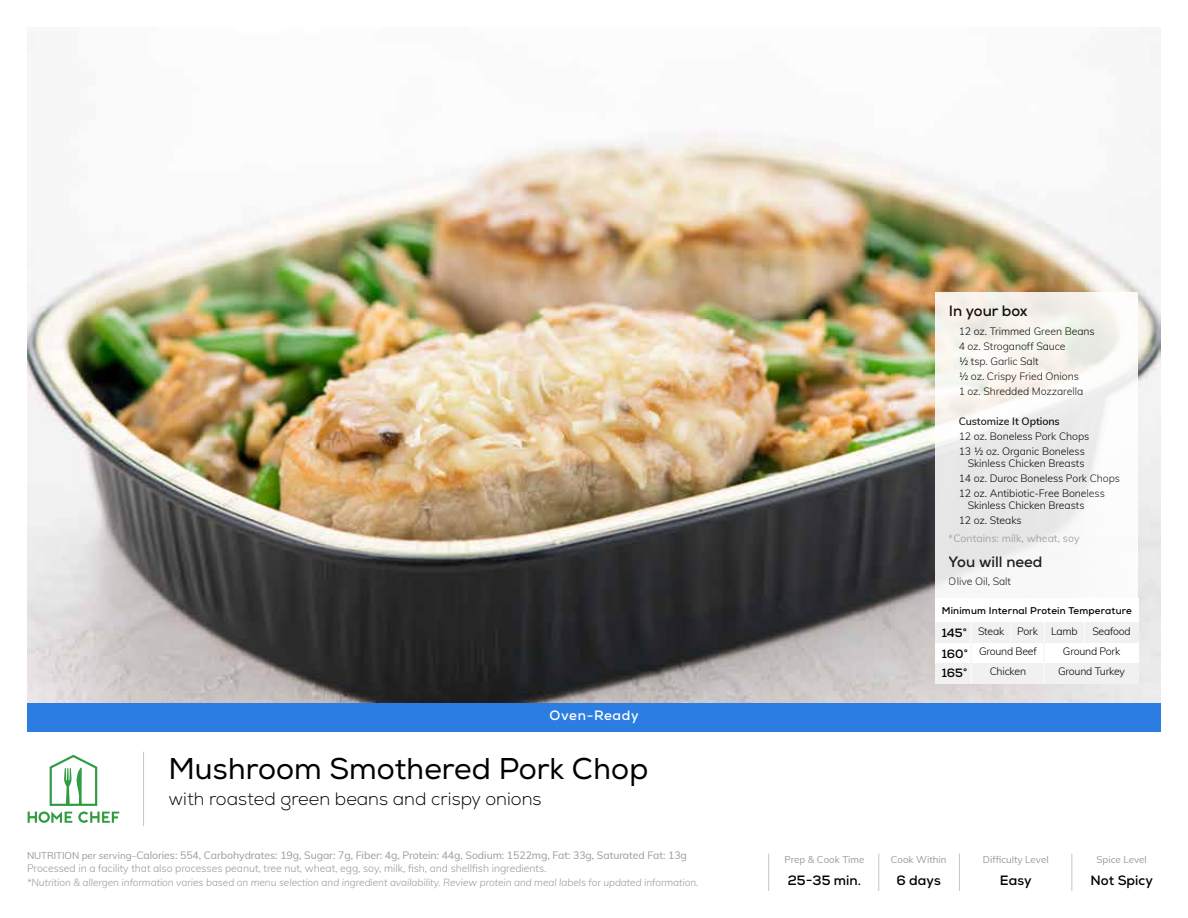
<style>
.page{position:relative;width:1188px;height:918px;background:#fff}
.page>*{position:absolute;margin:0;border:0;box-sizing:border-box;transform-origin:0 0}
.t1{font:30px "Nexa";color:#000}
.t2{font:300 18px "Nexa";color:#000}
.t3{font:700 15px "Nexa";color:#000}
.t4{font:700 13.5px "Nexa";color:#000}
.t5{font:700 13.5px "Nexa";letter-spacing:.05em;color:#fff}
.t6{font:700 12px/20px "Nexa";color:#000;text-align:justify}
.t7{font:300 10.5px/15px "Muli";letter-spacing:-.005em;color:#000}
.t8{font:300 10.5px/13.5px "Muli";letter-spacing:-.005em;color:#9a9a9a}
.t9{font:10.5px "Muli";color:#9a9a9a}
.t10{font:600 10.5px "Muli";letter-spacing:-.005em;color:#000}
.t11{font:italic 300 10.2px "Muli";letter-spacing:-.005em;color:#9a9a9a}
.t12{font:9.75px "Muli";color:#9a9a9a}
.t13{font:700 9.75px "Nexa";letter-spacing:.02em;color:#000}
.s1{font-weight:400;font-size:9.75px}
.s2{font-weight:400}
</style>
<div class="page">
<img style="left:27px;top:130px;width:1134px;height:573px">
<hr style="left:143px;top:752px;width:1px;height:74px;background:#c7c6c5">
<hr style="left:878px;top:854px;width:1px;height:37px;background:#c7c6c5">
<hr style="left:768px;top:854px;width:1px;height:37px;background:#c7c6c5">
<hr style="left:959px;top:854px;width:1px;height:37px;background:#c7c6c5">
<hr style="left:1071px;top:854px;width:1px;height:37px;background:#c7c6c5">
<svg style="left:28px;top:755px;width:91px;height:68px"></svg>
<svg style="left:935px;top:292px;width:203px;height:307px"></svg>
<div style="left:935px;top:599px;width:203px;height:85px;background:#fff"></div>
<div style="left:935px;top:663px;width:203px;height:21px;background:#f1f1f1"></div>
<div style="left:935px;top:622px;width:203px;height:21px;background:#f1f1f1"></div>
<div style="left:27px;top:703px;width:1134px;height:28px;background:#2b7de2"></div>
<p class="t5" style="left:550px;top:707px;width:91px">Oven-Ready</p>
<h1 class="t1" style="left:168px;top:751px;width:481px">Mushroom Smothered Pork Chop</h1>
<h2 class="t2" style="left:168px;top:788px;width:375px">with roasted green beans and crispy onions</h2>
<p class="t8" style="left:27px;top:848px;width:661px"><span class="s1">NUTRITION per serving–</span><span class="s2">Calories: 554, Carbohydrates: 19g, Sugar: 7g, Fiber: 4g, Protein: 44g, Sodium: 1522mg, Fat: 33g, Saturated Fat: 13g<br></span>Processed in a facility that also processes peanut, tree nut, wheat, egg, soy, milk, fish, and shellfish ingredients.</p>
<p class="t11" style="left:27px;top:875px;width:673px">*Nutrition &amp; allergen information varies based on menu selection and ingredient availability. Review protein and meal labels for updated information.</p>
<h3 class="t3" style="left:949px;top:302px;width:80px">In your box</h3>
<p class="t7" style="left:959px;top:323px;width:138px">12 oz. Trimmed Green Beans<br>4 oz. Stroganoff Sauce<br>½ tsp. Garlic Salt<br>½ oz. Crispy Fried Onions<br>1 oz. Shredded Mozzarella</p>
<p class="t10" style="left:959px;top:414px;width:103px">Customize It Options</p>
<p class="t7" style="left:959px;top:428px;width:132px">12 oz. Boneless Pork Chops<br>13 ½ oz. Organic Boneless</p>
<p class="t7" style="left:959px;top:455px;width:163px;text-indent:9px">Skinless Chicken Breasts<br>14 oz. Duroc Boneless Pork Chops<br>12 oz. Antibiotic-Free Boneless</p>
<p class="t7" style="left:959px;top:497px;width:127px;text-indent:9px">Skinless Chicken Breasts<br>12 oz. Steaks</p>
<p class="t9" style="left:949px;top:530px;width:132px">*Contains: milk, wheat, soy</p>
<h3 class="t3" style="left:949px;top:552px;width:95px">You will need</h3>
<p class="t7" style="left:949px;top:574px;width:64px">Olive Oil, Salt</p>
<p class="t13" style="left:942px;top:604px;width:192px">Minimum Internal Protein Temperature</p>
<p class="t7" style="left:978px;top:623px;width:28px">Steak</p>
<p class="t7" style="left:1051px;top:623px;width:28px">Lamb</p>
<p class="t7" style="left:1092px;top:623px;width:40px">Seafood</p>
<p class="t7" style="left:1058px;top:664px;width:68px">Ground Turkey</p>
<p class="t7" style="left:1017px;top:623px;width:22px">Pork</p>
<p class="t7" style="left:990px;top:664px;width:38px">Chicken</p>
<p class="t6" style="left:942px;top:623px;width:28px">145° 160° 165°</p>
<p class="t7" style="left:979px;top:643px;width:59px">Ground Beef</p>
<p class="t7" style="left:1063px;top:643px;width:59px">Ground Pork</p>
<p class="t12" style="left:784px;top:853px;width:82px">Prep &amp; Cook Time</p>
<p class="t12" style="left:891px;top:853px;width:57px">Cook Within</p>
<p class="t12" style="left:983px;top:853px;width:67px">Difficulty Level</p>
<p class="t12" style="left:1097px;top:853px;width:52px">Spice Level</p>
<p class="t4" style="left:788px;top:872px;width:75px">25-35 min.</p>
<p class="t4" style="left:897px;top:871px;width:46px">6 days</p>
<p class="t4" style="left:1000px;top:872px;width:33px">Easy</p>
<p class="t4" style="left:1091px;top:872px;width:64px">Not Spicy</p>
</div>
